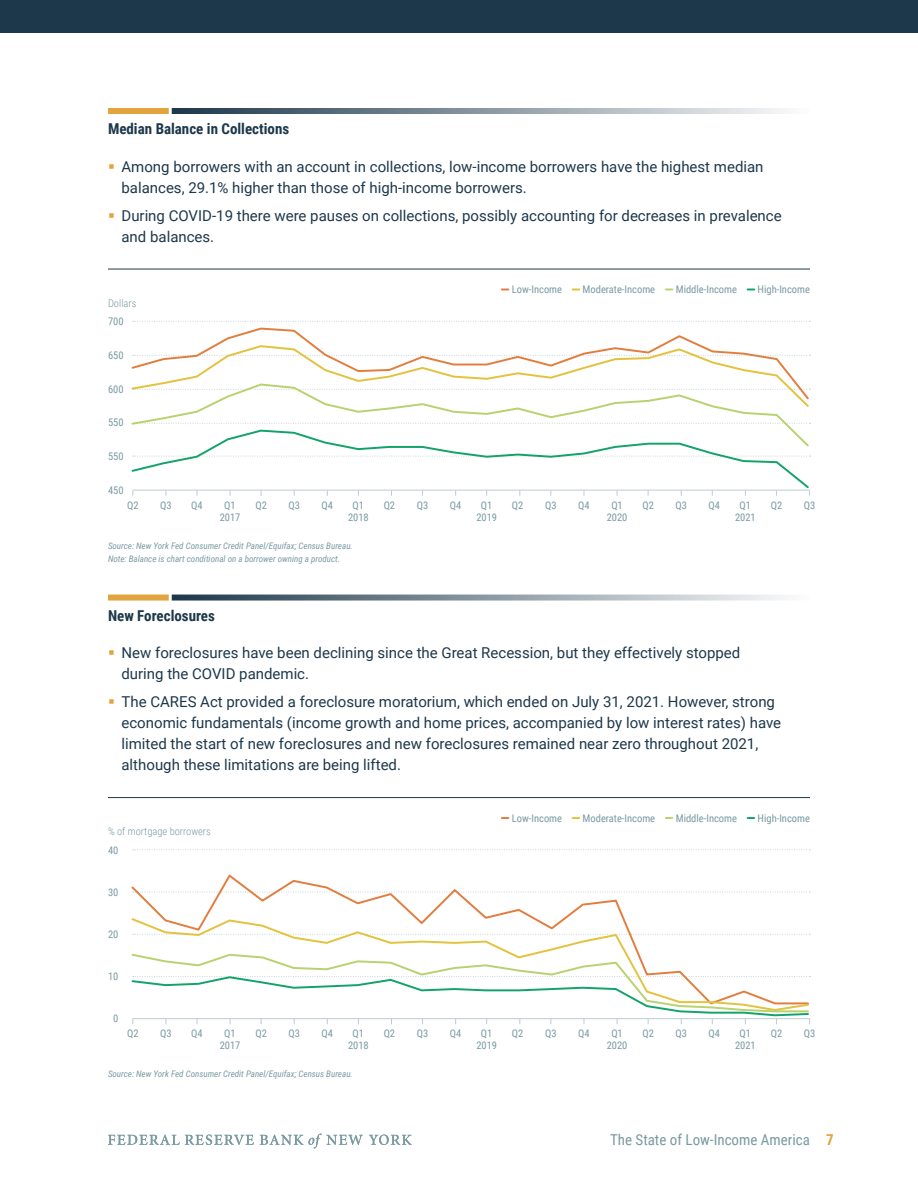
<style>
.page{position:relative;width:918px;height:1188px;background:#fff}
.page>*{position:absolute;margin:0;border:0;box-sizing:border-box;transform-origin:0 0}
.t1{font:15px/21px "Roboto";color:#1d384b}
.Figure{font:700 15px "Roboto Condensed";color:#1d384b}
.t2{font:15px "Roboto Condensed";color:#799aa2}
.Text{font:10.5px/12px "Roboto Condensed";color:#799aa2;text-align:center}
.Text-2{font:300 10.5px "Roboto Condensed";color:#799aa2}
.Source{font:italic 9px "Roboto Condensed";color:#799aa2}
.s1{font-weight:700;color:#e3a33e}
</style>
<div class="page">
<div style="left:0;top:0;width:918px;height:32px;background:#1d384b"></div>
<svg style="left:172px;top:108px;width:613px;height:6px;background:#8896a0"></svg>
<div style="left:108px;top:108px;width:61px;height:6px;background:#e3a33e"></div>
<svg style="left:133px;top:321px;width:677px;height:1px"></svg>
<svg style="left:216px;top:327px;width:483px;height:17px"></svg>
<svg style="left:131px;top:344px;width:680px;height:39px"></svg>
<svg style="left:131px;top:383px;width:680px;height:40px"></svg>
<svg style="left:131px;top:423px;width:680px;height:73px"></svg>
<hr style="left:108px;top:269px;width:702px;height:1px;background:#1d384b">
<svg style="left:133px;top:849px;width:677px;height:1px"></svg>
<svg style="left:131px;top:874px;width:679px;height:43px"></svg>
<svg style="left:131px;top:917px;width:679px;height:36px"></svg>
<svg style="left:131px;top:953px;width:679px;height:71px"></svg>
<svg style="left:502px;top:817px;width:6px;height:2px"></svg>
<svg style="left:573px;top:817px;width:6px;height:2px"></svg>
<svg style="left:666px;top:817px;width:6px;height:2px"></svg>
<svg style="left:748px;top:817px;width:6px;height:2px"></svg>
<svg style="left:172px;top:595px;width:613px;height:6px;background:#919ea7"></svg>
<div style="left:108px;top:595px;width:61px;height:6px;background:#e3a33e"></div>
<hr style="left:108px;top:797px;width:702px;height:1px;background:#1d384b">
<svg style="left:108px;top:1135px;width:146px;height:10px"></svg>
<svg style="left:369px;top:1135px;width:43px;height:10px"></svg>
<svg style="left:260px;top:1134px;width:103px;height:15px"></svg>
<p class="Figure" style="left:108px;top:118px;width:183px">Median Balance in Collections</p>
<p class="t1" style="left:122px;top:156px;width:644px">Among borrowers with an account in collections, low-income borrowers have the highest median balances, 29.1% higher than those of high-income borrowers.</p>
<p class="t1" style="left:122px;top:204px;width:662px">During COVID-19 there were pauses on collections, possibly accounting for decreases in prevalence and balances.</p>
<p class="Text-2" style="left:108px;top:296px;width:30px">Dollars</p>
<p class="Text" style="left:108px;top:315px;width:17px">700</p>
<p class="Text" style="left:108px;top:349px;width:17px">650</p>
<p class="Text" style="left:108px;top:382px;width:17px">600</p>
<p class="Text" style="left:108px;top:416px;width:17px">550</p>
<p class="Text" style="left:108px;top:450px;width:17px">550</p>
<p class="Text" style="left:108px;top:484px;width:17px">450</p>
<p class="Text" style="left:512px;top:283px;width:52px">Low-Income</p>
<p class="Text" style="left:583px;top:283px;width:74px">Moderate-Income</p>
<p class="Text" style="left:676px;top:283px;width:63px">Middle-Income</p>
<p class="Text" style="left:758px;top:283px;width:54px">High-Income</p>
<p class="Text" style="left:127px;top:498px;width:13px">Q2</p>
<p class="Text" style="left:160px;top:498px;width:13px">Q3</p>
<p class="Text" style="left:191px;top:498px;width:13px">Q4</p>
<p class="Text" style="left:255px;top:498px;width:13px">Q2</p>
<p class="Text" style="left:288px;top:498px;width:13px">Q3</p>
<p class="Text" style="left:322px;top:498px;width:13px">Q4</p>
<p class="Text" style="left:384px;top:498px;width:13px">Q2</p>
<p class="Text" style="left:417px;top:498px;width:13px">Q3</p>
<p class="Text" style="left:450px;top:498px;width:13px">Q4</p>
<p class="Text" style="left:512px;top:498px;width:13px">Q2</p>
<p class="Text" style="left:545px;top:498px;width:13px">Q3</p>
<p class="Text" style="left:578px;top:498px;width:13px">Q4</p>
<p class="Text" style="left:642px;top:498px;width:13px">Q2</p>
<p class="Text" style="left:675px;top:498px;width:13px">Q3</p>
<p class="Text" style="left:709px;top:498px;width:13px">Q4</p>
<p class="Text" style="left:771px;top:498px;width:13px">Q2</p>
<p class="Text" style="left:804px;top:498px;width:13px">Q3</p>
<p class="Text" style="left:220px;top:498px;width:22px">Q1<br>2017</p>
<p class="Text" style="left:348px;top:498px;width:22px">Q1<br>2018</p>
<p class="Text" style="left:476px;top:498px;width:22px">Q1<br>2019</p>
<p class="Text" style="left:607px;top:498px;width:22px">Q1<br>2020</p>
<p class="Text" style="left:735px;top:498px;width:22px">Q1<br>2021</p>
<p class="Source" style="left:108px;top:539px;width:246px">Source: New York Fed Consumer Credit Panel/Equifax; Census Bureau.</p>
<p class="Source" style="left:108px;top:553px;width:234px">Note: Balance is chart conditional on a borrower owning a product.</p>
<p class="Figure" style="left:108px;top:605px;width:108px">New Foreclosures</p>
<p class="t1" style="left:122px;top:642px;width:620px">New foreclosures have been declining since the Great Recession, but they effectively stopped during the COVID pandemic.</p>
<p class="t1" style="left:122px;top:691px;width:661px">The CARES Act provided a foreclosure moratorium, which ended on July 31, 2021. However, strong economic fundamentals (income growth and home prices, accompanied by low interest rates) have limited the start of new foreclosures and new foreclosures remained near zero throughout 2021, although these limitations are being lifted.</p>
<p class="Text-2" style="left:108px;top:824px;width:104px">% of mortgage borrowers</p>
<p class="Text" style="left:108px;top:843px;width:12px">40</p>
<p class="Text" style="left:108px;top:886px;width:12px">30</p>
<p class="Text" style="left:108px;top:928px;width:12px">20</p>
<p class="Text" style="left:108px;top:970px;width:12px">10</p>
<p class="Text" style="left:113px;top:1012px;width:7px">0</p>
<p class="Text" style="left:512px;top:812px;width:52px">Low-Income</p>
<p class="Text" style="left:583px;top:812px;width:74px">Moderate-Income</p>
<p class="Text" style="left:676px;top:812px;width:63px">Middle-Income</p>
<p class="Text" style="left:758px;top:812px;width:54px">High-Income</p>
<p class="Text" style="left:127px;top:1027px;width:13px">Q2</p>
<p class="Text" style="left:160px;top:1027px;width:13px">Q3</p>
<p class="Text" style="left:191px;top:1027px;width:13px">Q4</p>
<p class="Text" style="left:255px;top:1027px;width:13px">Q2</p>
<p class="Text" style="left:288px;top:1027px;width:13px">Q3</p>
<p class="Text" style="left:322px;top:1027px;width:13px">Q4</p>
<p class="Text" style="left:384px;top:1027px;width:13px">Q2</p>
<p class="Text" style="left:417px;top:1027px;width:13px">Q3</p>
<p class="Text" style="left:450px;top:1027px;width:13px">Q4</p>
<p class="Text" style="left:512px;top:1027px;width:13px">Q2</p>
<p class="Text" style="left:545px;top:1027px;width:13px">Q3</p>
<p class="Text" style="left:578px;top:1027px;width:13px">Q4</p>
<p class="Text" style="left:642px;top:1027px;width:13px">Q2</p>
<p class="Text" style="left:675px;top:1027px;width:13px">Q3</p>
<p class="Text" style="left:709px;top:1027px;width:13px">Q4</p>
<p class="Text" style="left:771px;top:1027px;width:13px">Q2</p>
<p class="Text" style="left:804px;top:1027px;width:13px">Q3</p>
<p class="Text" style="left:220px;top:1027px;width:22px">Q1<br>2017</p>
<p class="Text" style="left:348px;top:1027px;width:22px">Q1<br>2018</p>
<p class="Text" style="left:476px;top:1027px;width:22px">Q1<br>2019</p>
<p class="Text" style="left:607px;top:1027px;width:22px">Q1<br>2020</p>
<p class="Text" style="left:735px;top:1027px;width:22px">Q1<br>2021</p>
<p class="Source" style="left:108px;top:1068px;width:246px">Source: New York Fed Consumer Credit Panel/Equifax; Census Bureau.</p>
<p class="t2" style="left:610px;top:1129px;width:225px">The State of Low-Income America <span class="s1">7</span></p>
</div>
